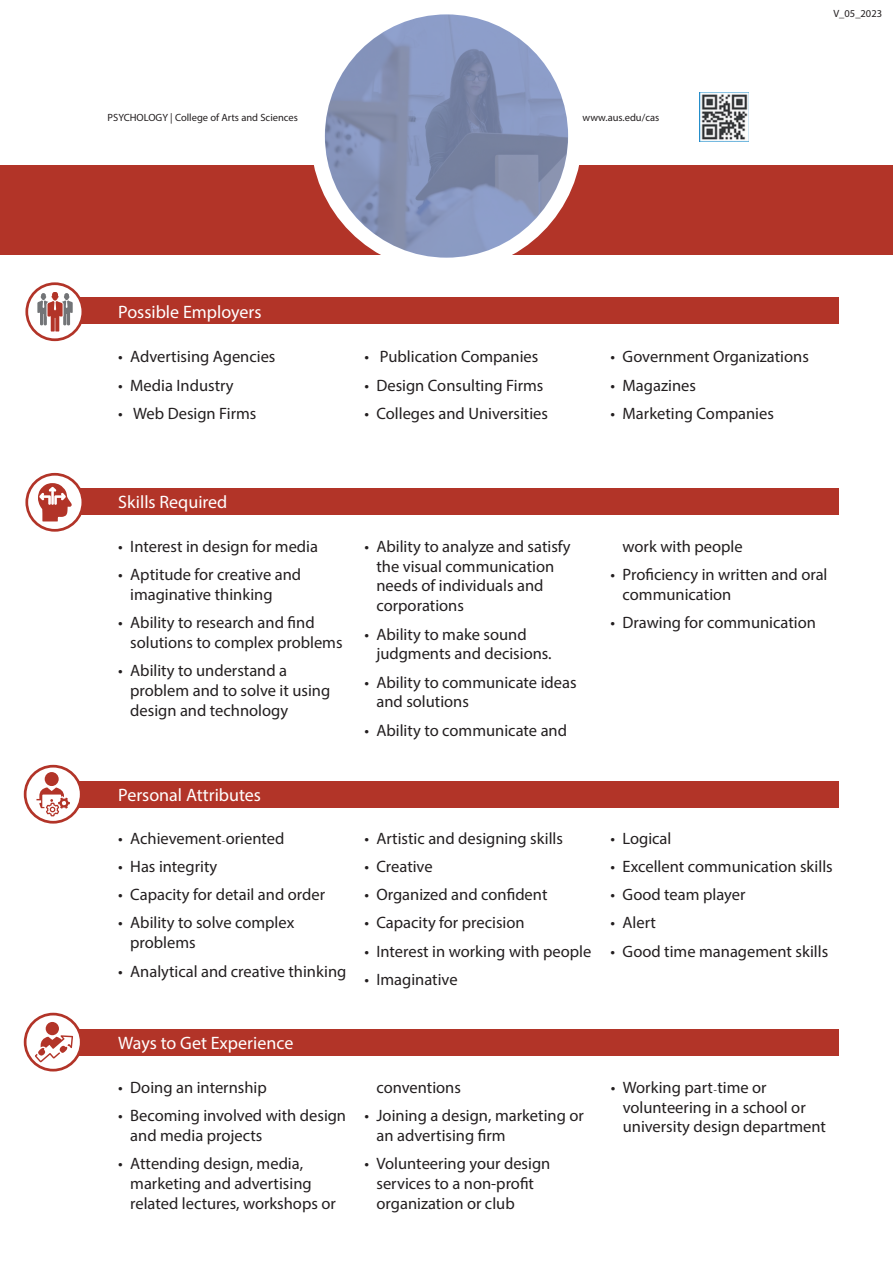
<style>
.page{position:relative;width:893px;height:1263px;background:#fff}
.page>*{position:absolute;margin:0;border:0;box-sizing:border-box;transform-origin:0 0}
.t1{font:18px "Myriad Pro";color:#fff}
.t2{font:16.5px/19.8px "Myriad Pro";color:#231f20}
.t3{font:10.5px "Myriad Pro";color:#231f20}
.s1{font-family:"Adobe Arabic"}
</style>
<div class="page">
<div style="left:0;top:165px;width:893px;height:90px;background:#b23428"></div>
<img style="left:318px;top:7px;width:257px;height:258px;border-radius:129px">
<div style="left:310px;top:0;width:272px;height:272px;border:15px solid #fff;border-radius:50%"></div>
<div style="left:72px;top:298px;width:767px;height:26px;background:#b23428"></div>
<svg style="left:27px;top:284px;width:56px;height:56px"></svg>
<div style="left:25px;top:282px;width:59px;height:59px;border:3px solid #b23428;border-radius:50%"></div>
<svg style="left:37px;top:292px;width:36px;height:39px"></svg>
<div style="left:72px;top:488px;width:767px;height:27px;background:#b23428"></div>
<svg style="left:27px;top:474px;width:56px;height:56px"></svg>
<div style="left:25px;top:473px;width:59px;height:59px;border:3px solid #b23428;border-radius:50%"></div>
<svg style="left:38px;top:483px;width:34px;height:38px"></svg>
<div style="left:72px;top:781px;width:767px;height:26px;background:#b23428"></div>
<svg style="left:25px;top:766px;width:56px;height:56px"></svg>
<div style="left:24px;top:765px;width:59px;height:59px;border:3px solid #b23428;border-radius:50%"></div>
<div style="left:45px;top:772px;width:14px;height:14px;background:#b23428;border-radius:50%"></div>
<svg style="left:36px;top:787px;width:34px;height:29px"></svg>
<div style="left:72px;top:1029px;width:767px;height:26px;background:#b23428"></div>
<svg style="left:25px;top:1014px;width:56px;height:56px"></svg>
<div style="left:24px;top:1013px;width:59px;height:58px;border:3px solid #b23428;border-radius:50%"></div>
<div style="left:46px;top:1022px;width:13px;height:13px;background:#b23428;border-radius:50%"></div>
<svg style="left:35px;top:1035px;width:38px;height:27px"></svg>
<img style="left:699px;top:92px;width:49px;height:49px">
<p class="t3" style="left:108px;top:111px;width:192px">PSYCHOLOGY | College of Arts and Sciences</p>
<p class="t3" style="left:582px;top:111px;width:78px">www.aus.edu/cas</p>
<p class="t3" style="left:833px;top:7px;width:50px">_V 05_2023</p>
<p class="t1" style="left:118px;top:301px;width:145px">Possible Employers</p>
<p class="t2" style="left:118px;top:347px;width:159px">• Advertising Agencies</p>
<p class="t2" style="left:118px;top:375px;width:117px">• Media Industry</p>
<p class="t2" style="left:133px;top:403px;width:125px">Web Design Firms</p>
<p class="t2" style="left:118px;top:403px;width:6px">•</p>
<p class="t2" style="left:380px;top:347px;width:160px">Publication Companies</p>
<p class="t2" style="left:364px;top:347px;width:6px">•</p>
<p class="t2" style="left:364px;top:375px;width:181px">• Design Consulting Firms</p>
<p class="t2" style="left:364px;top:403px;width:185px">• Colleges and Universities</p>
<p class="t2" style="left:611px;top:347px;width:200px">• Government Organizations</p>
<p class="t2" style="left:611px;top:375px;width:87px">• Magazines</p>
<p class="t2" style="left:611px;top:403px;width:165px">• Marketing Companies</p>
<p class="t1" style="left:118px;top:491px;width:111px">Skills Required</p>
<p class="t2" style="left:118px;top:536px;width:201px">• Interest in design for media</p>
<p class="t2" style="left:130px;top:564px;width:172px;text-indent:-12px">• Aptitude for creative and imaginative thinking</p>
<p class="t2" style="left:130px;top:612px;width:214px;text-indent:-12px">• Ability to research and find solutions to complex problems</p>
<p class="t2" style="left:130px;top:661px;width:202px;text-indent:-12px">• Ability to understand a problem and to solve it using design and technology</p>
<p class="t1" style="left:118px;top:784px;width:144px">Personal Attributes</p>
<p class="t2" style="left:118px;top:828px;width:168px">• Achievement<span class="s1">‐</span>oriented</p>
<p class="t2" style="left:118px;top:856px;width:101px">• Has integrity</p>
<p class="t2" style="left:118px;top:884px;width:208px">• Capacity for detail and order</p>
<p class="t2" style="left:130px;top:913px;width:166px;text-indent:-12px">• Ability to solve complex problems</p>
<p class="t2" style="left:118px;top:961px;width:230px">• Analytical and creative thinking</p>
<p class="t1" style="left:118px;top:1032px;width:177px">Ways to Get Experience</p>
<p class="t2" style="left:118px;top:1077px;width:150px">• Doing an internship</p>
<p class="t2" style="left:130px;top:1105px;width:217px;text-indent:-12px">• Becoming involved with design and media projects</p>
<p class="t2" style="left:130px;top:1153px;width:207px;text-indent:-12px">• Attending design, media, marketing and advertising related lectures, workshops or</p>
<p class="t2" style="left:376px;top:536px;width:196px;text-indent:-12px">• Ability to analyze and satisfy the visual communication needs of individuals and corporations</p>
<p class="t2" style="left:376px;top:624px;width:177px;text-indent:-12px">• Ability to make sound judgments and decisions.</p>
<p class="t2" style="left:376px;top:672px;width:202px;text-indent:-12px">• Ability to communicate ideas and solutions</p>
<p class="t2" style="left:364px;top:720px;width:204px">• Ability to communicate and</p>
<p class="t2" style="left:364px;top:828px;width:200px">• Artistic and designing skills</p>
<p class="t2" style="left:364px;top:856px;width:70px">• Creative</p>
<p class="t2" style="left:364px;top:884px;width:185px">• Organized and confident</p>
<p class="t2" style="left:364px;top:913px;width:162px">• Capacity for precision</p>
<p class="t2" style="left:364px;top:941px;width:228px">• Interest in working with people</p>
<p class="t2" style="left:364px;top:969px;width:95px">• Imaginative</p>
<p class="t2" style="left:376px;top:1077px;width:86px">conventions</p>
<p class="t2" style="left:376px;top:1105px;width:209px;text-indent:-12px">• Joining a design, marketing or an advertising firm</p>
<p class="t2" style="left:376px;top:1153px;width:175px;text-indent:-12px">• Volunteering your design services to a non-profit organization or club</p>
<p class="t2" style="left:623px;top:536px;width:122px">work with people</p>
<p class="t2" style="left:623px;top:564px;width:206px;text-indent:-12px">• Proficiency in written and oral communication</p>
<p class="t2" style="left:611px;top:612px;width:207px">• Drawing for communication</p>
<p class="t2" style="left:611px;top:828px;width:62px">• Logical</p>
<p class="t2" style="left:611px;top:856px;width:224px">• Excellent communication skills</p>
<p class="t2" style="left:611px;top:884px;width:136px">• Good team player</p>
<p class="t2" style="left:611px;top:913px;width:47px">• Alert</p>
<p class="t2" style="left:611px;top:941px;width:219px">• Good time management skills</p>
<p class="t2" style="left:623px;top:1077px;width:205px;text-indent:-12px">• Working part<span class="s1">‐</span>time or volunteering in a school or university design department</p>
</div>
